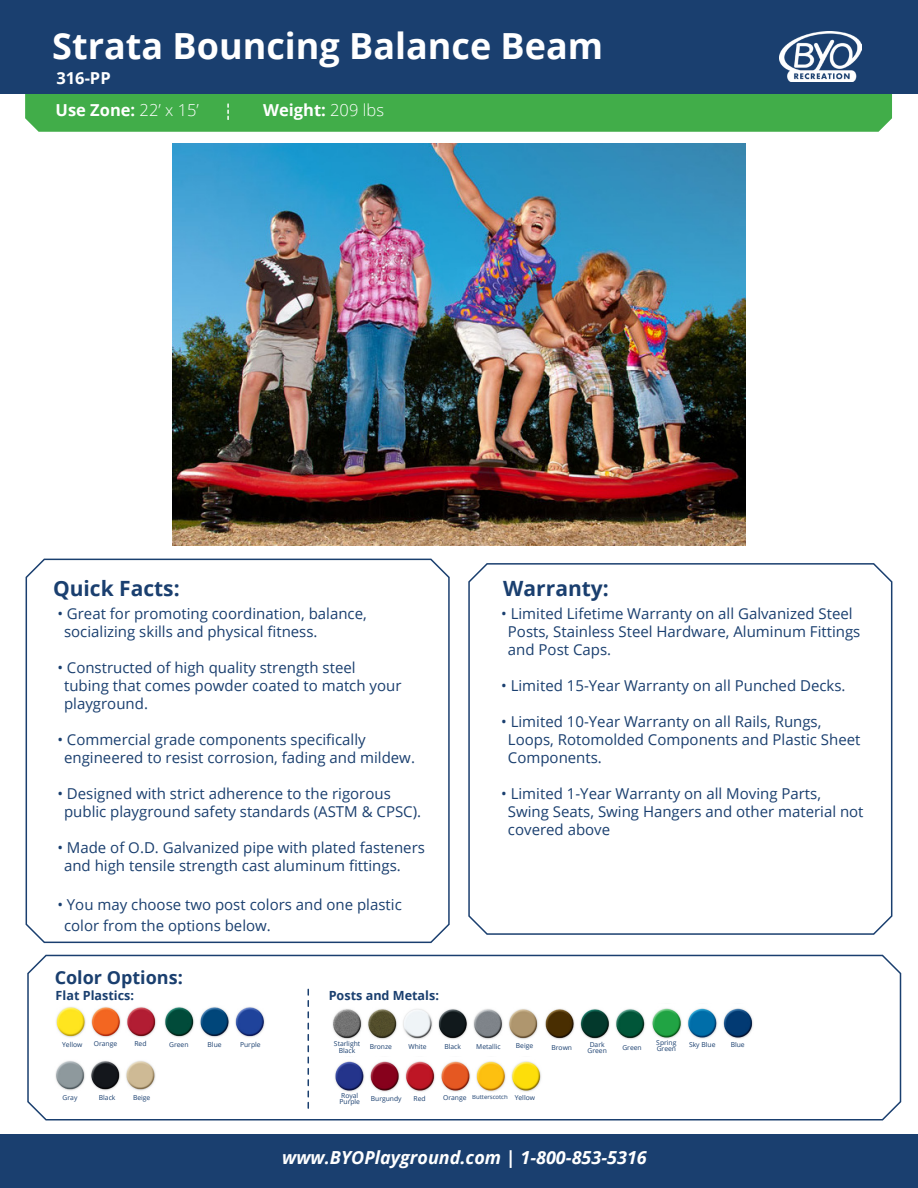
<style>
.page{position:relative;width:918px;height:1188px;background:#fff}
.page>*{position:absolute;margin:0;border:0;box-sizing:border-box;transform-origin:0 0}
.t1{font:700 36px "Open Sans";color:#fff}
.t2{font:700 21px "Open Sans";color:#1a3f6f}
.t3{font:italic 700 18px "Open Sans";color:#fff}
.t4{font:700 18px "Open Sans";color:#1a3f6f}
.t5{font:700 16.5px "Open Sans";color:#fff}
.t6{font:15px/18px "Open Sans";color:#1a3f6f}
.t7{font:700 12.6px "Open Sans";color:#1a3f6f}
.t8{font:6.75px/6.1px "Open Sans";color:#1a3f6f;text-align:center}
.t9{font:6px "Open Sans";color:#1a3f6f}
.s1{font-weight:300}
.s2{font-size:6.75px}
</style>
<div class="page">
<svg style="left:25px;top:558px;width:425px;height:386px"></svg>
<div style="left:25px;top:94px;width:867px;height:38px;background:#41ad49"></div>
<svg style="left:227px;top:104px;width:2px;height:15px"></svg>
<div style="left:0;top:1134px;width:918px;height:54px;background:#1a3f6f"></div>
<div style="left:0;top:0;width:918px;height:94px;background:#1a3f6f"></div>
<img style="left:780px;top:31px;width:82px;height:51px">
<svg style="left:27px;top:954px;width:875px;height:167px"></svg>
<img style="left:56px;top:1002px;width:101px;height:39px">
<img style="left:161px;top:1002px;width:105px;height:39px">
<img style="left:54px;top:1056px;width:114px;height:38px">
<img style="left:331px;top:1001px;width:208px;height:38px">
<img style="left:542px;top:1001px;width:105px;height:39px">
<img style="left:648px;top:1003px;width:106px;height:39px">
<img style="left:173px;top:143px;width:572px;height:403px">
<svg style="left:468px;top:563px;width:425px;height:372px"></svg>
<h1 class="t1" style="left:52px;top:20px;width:552px">Strata Bouncing Balance Beam</h1>
<p class="t5" style="left:56px;top:66px;width:56px">316-PP</p>
<p class="t5" style="left:56px;top:98px;width:145px">Use Zone: <span class="s1">22’ x 15’</span></p>
<p class="t5" style="left:263px;top:98px;width:122px">Weight: <span class="s1">209 lbs</span></p>
<h2 class="t2" style="left:53px;top:573px;width:128px">Quick Facts:</h2>
<h2 class="t2" style="left:503px;top:573px;width:107px">Warranty:</h2>
<p class="t6" style="left:64px;top:604px;width:304px;text-indent:-7px">• Great for promoting coordination, balance, socializing skills and physical fitness.</p>
<p class="t6" style="left:64px;top:658px;width:339px;text-indent:-7px">• Constructed of high quality strength steel tubing that comes powder coated to match your playground.</p>
<p class="t6" style="left:64px;top:730px;width:352px;text-indent:-7px">• Commercial grade components specifically engineered to resist corrosion, fading and mildew.</p>
<p class="t6" style="left:64px;top:784px;width:359px;text-indent:-7px">• Designed with strict adherence to the rigorous public playground safety standards (ASTM &amp; CPSC).</p>
<p class="t6" style="left:64px;top:838px;width:362px;text-indent:-7px">• Made of O.D. Galvanized pipe with plated fasteners and high tensile strength cast aluminum fittings.</p>
<p class="t6" style="left:64px;top:894px;width:339px;line-height:21px;text-indent:-7px">• You may choose two post colors and one plastic color from the options below.</p>
<p class="t6" style="left:508px;top:604px;width:354px;text-indent:-7px">• Limited Lifetime Warranty on all Galvanized Steel<br>Posts, Stainless Steel Hardware, Aluminum Fittings and Post Caps.</p>
<p class="t6" style="left:501px;top:676px;width:346px">• Limited 15-Year Warranty on all Punched Decks.</p>
<p class="t6" style="left:508px;top:712px;width:354px;text-indent:-7px">• Limited 10-Year Warranty on all Rails, Rungs,<br>Loops, Rotomolded Components and Plastic Sheet<br>Components.</p>
<p class="t6" style="left:508px;top:784px;width:357px;text-indent:-7px">• Limited 1-Year Warranty on all Moving Parts,<br>Swing Seats, Swing Hangers and other material not covered above</p>
<p class="t4" style="left:55px;top:965px;width:130px">Color Options:</p>
<p class="t7" style="left:56px;top:987px;width:80px">Flat Plastics:</p>
<p class="t7" style="left:329px;top:987px;width:112px">Posts and Metals:</p>
<p class="t8" style="left:62px;top:1041px;width:22px">Yellow</p>
<p class="t8" style="left:656px;top:1039px;width:22px;text-align:left">Spring<br>Green</p>
<p class="t8" style="left:334px;top:1041px;width:28px">Starlight</p>
<p class="t8" style="left:476px;top:1043px;width:26px">Metallic</p>
<p class="t8" style="left:516px;top:1043px;width:19px">Beige</p>
<p class="t8" style="left:689px;top:1041px;width:28px">Sky Blue</p>
<p class="t8" style="left:731px;top:1041px;width:16px">Blue</p>
<p class="t8" style="left:339px;top:1047px;width:18px">Black</p>
<p class="t8" style="left:94px;top:1041px;width:25px">Orange</p>
<p class="t8" style="left:134px;top:1041px;width:14px">Red</p>
<p class="t8" style="left:240px;top:1041px;width:22px">Purple</p>
<p class="t8" style="left:208px;top:1041px;width:16px">Blue</p>
<p class="t8" style="left:169px;top:1041px;width:21px">Green</p>
<p class="t8" style="left:587px;top:1042px;width:21px">Dark<br>Green</p>
<p class="t8" style="left:370px;top:1043px;width:24px">Bronze</p>
<p class="t8" style="left:408px;top:1043px;width:20px">White</p>
<p class="t8" style="left:444px;top:1043px;width:18px">Black</p>
<p class="t8" style="left:552px;top:1044px;width:22px">Brown</p>
<p class="t8" style="left:622px;top:1044px;width:21px">Green</p>
<p class="t8" style="left:63px;top:1094px;width:16px">Gray</p>
<p class="t8" style="left:99px;top:1094px;width:18px">Black</p>
<p class="t8" style="left:133px;top:1094px;width:19px">Beige</p>
<p class="t8" style="left:341px;top:1092px;width:19px">Royal</p>
<p class="t8" style="left:371px;top:1095px;width:32px">Burgundy</p>
<p class="t8" style="left:414px;top:1095px;width:14px">Red</p>
<p class="t9" style="left:443px;top:1093px;width:66px"><span class="s2">Orange</span> Butterscotch</p>
<p class="t8" style="left:339px;top:1098px;width:22px">Purple</p>
<p class="t8" style="left:515px;top:1094px;width:22px">Yellow</p>
<p class="t3" style="left:282px;top:1145px;width:366px">www.BYOPlayground.com | 1-800-853-5316</p>
</div>
